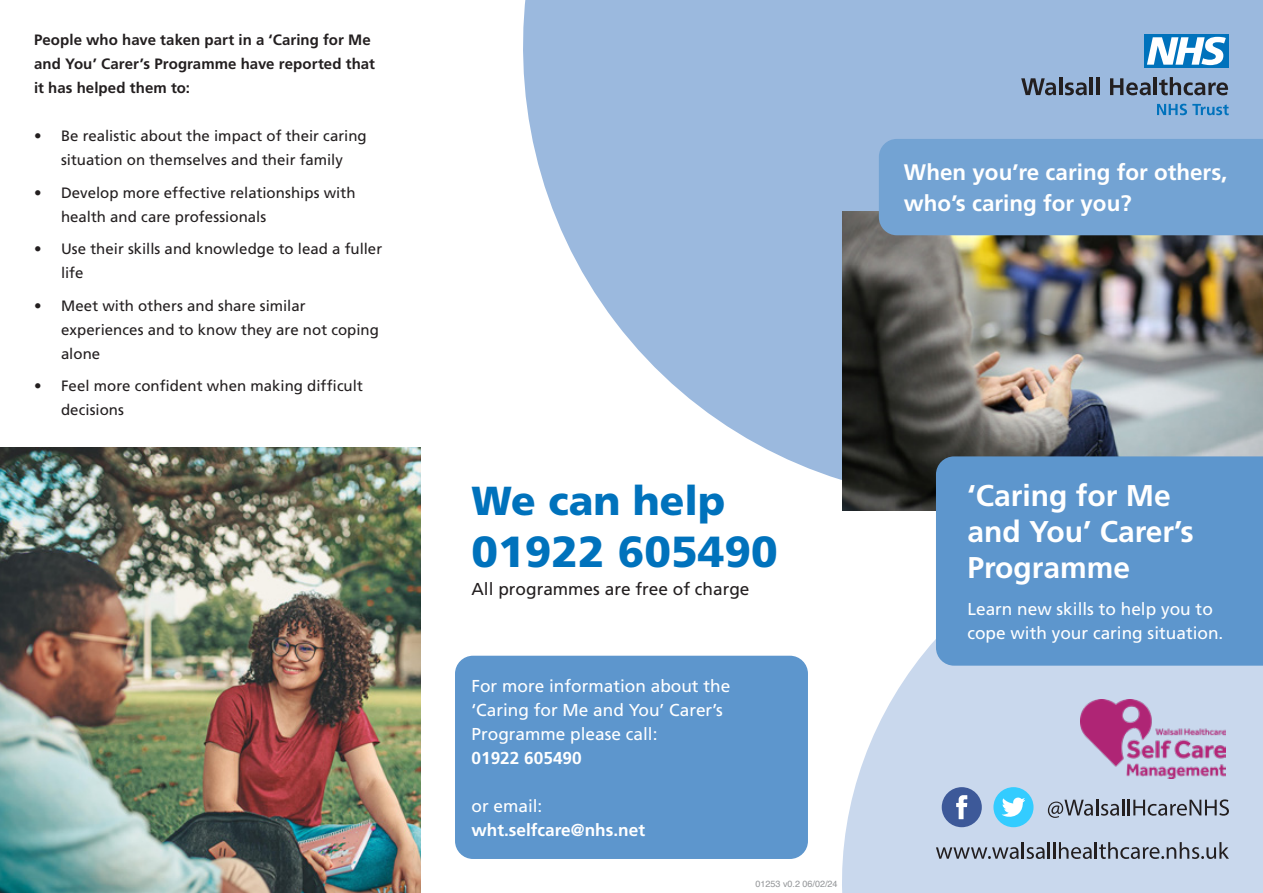
<style>
.page{position:relative;width:1263px;height:893px;background:#fff}
.page>*{position:absolute;margin:0;border:0;box-sizing:border-box;transform-origin:0 0}
.t1{font:900 43.5px "Frutiger LT Std";color:#0072bc}
.t2{font:900 40.5px "Frutiger LT Std";color:#0072bc}
.t3{font:700 30px/36px "Frutiger LT Std";color:#fff}
.t4{font:700 22.35px/31.2px "Frutiger LT Std";color:#fff}
.t5{font:17.25px/24px "Frutiger LT Std";color:#fff}
.t6{font:700 17.25px "Frutiger LT Std";color:#fff}
.t7{font:17.25px "Frutiger LT Std";color:#231f20}
.t8{font:15px/24px "Frutiger LT Std";color:#231f20}
.t9{font:700 15px/24px "Frutiger LT Std";letter-spacing:.005em;color:#231f20}
.t10{font:9px "Helvetica";color:#939598}
</style>
<div class="page">
<svg style="left:794px;top:639px;width:469px;height:254px;fill:#c9d8ed"></svg>
<svg style="left:523px;top:0;width:740px;height:480px;fill:#9bb9de"></svg>
<svg style="left:936px;top:842px;width:293px;height:17px;background:#9aa3b3"></svg>
<svg style="left:1048px;top:799px;width:181px;height:19px;background:#99a3b2"></svg>
<img style="left:842px;top:211px;width:421px;height:300px">
<img style="left:0;top:448px;width:421px;height:445px">
<div style="left:993px;top:787px;width:40px;height:40px;background:#3cf;border-radius:50%"></div>
<svg style="left:1002px;top:797px;width:23px;height:20px"></svg>
<div style="left:942px;top:787px;width:40px;height:40px;background:#3d5999;border-radius:50%"></div>
<svg style="left:956px;top:795px;width:11px;height:24px"></svg>
<div style="left:936px;top:456px;width:327px;height:210px;background:#5d96cd"></div>
<div style="left:455px;top:656px;width:353px;height:203px;background:#5d96cd;border-radius:18px"></div>
<img style="left:1080px;top:700px;width:146px;height:79px">
<div style="left:1144px;top:34px;width:85px;height:34px;background:#0072bc"></div>
<svg style="left:1147px;top:37px;width:79px;height:28px"></svg>
<svg style="left:1021px;top:78px;width:35px;height:17px"></svg>
<hr style="left:1059px;top:77px;width:3px;height:18px;background:#231f20">
<svg style="left:1065px;top:82px;width:22px;height:13px"></svg>
<hr style="left:1090px;top:77px;width:3px;height:18px;background:#231f20">
<hr style="left:1096px;top:77px;width:4px;height:18px;background:#231f20">
<svg style="left:1110px;top:78px;width:41px;height:17px"></svg>
<hr style="left:1154px;top:77px;width:3px;height:18px;background:#231f20">
<svg style="left:1159px;top:77px;width:69px;height:18px"></svg>
<svg style="left:1157px;top:104px;width:72px;height:11px"></svg>
<div style="left:879px;top:139px;width:384px;height:96px;background:#73a3d3"></div>
<p class="t9" style="left:34px;top:28px;width:343px">People who have taken part in a ‘Caring for Me and You’ Carer’s Programme have reported that it has helped them to:</p>
<p class="t8" style="left:34px;top:124px;width:334px;text-align:center">• Be realistic about the impact of their caring situation on themselves and their family</p>
<p class="t8" style="left:61px;top:181px;width:296px;text-indent:-27px">• Develop more effective relationships with health and care professionals</p>
<p class="t8" style="left:61px;top:237px;width:323px;text-indent:-27px">• Use their skills and knowledge to lead a fuller life</p>
<p class="t8" style="left:61px;top:294px;width:319px;text-indent:-27px">• Meet with others and share similar experiences and to know they are not coping alone</p>
<p class="t8" style="left:61px;top:374px;width:303px;text-indent:-27px">• Feel more confident when making difficult decisions</p>
<p class="t4" style="left:904px;top:157px;width:325px">When you’re caring for others, who’s caring for you?</p>
<p class="t2" style="left:471px;top:477px;width:255px">We can help</p>
<p class="t1" style="left:471px;top:526px;width:308px">01922 605490</p>
<p class="t7" style="left:471px;top:579px;width:280px">All programmes are free of charge</p>
<p class="t5" style="left:471px;top:674px;width:260px">For more information about the</p>
<p class="t5" style="left:471px;top:698px;width:253px">‘Caring for Me and You’ Carer’s<br>Programme please call:</p>
<p class="t6" style="left:471px;top:748px;width:112px">01922 605490</p>
<p class="t5" style="left:471px;top:794px;width:72px">or email:</p>
<p class="t6" style="left:471px;top:820px;width:175px">wht.selfcare@nhs.net</p>
<p class="t10" style="left:755px;top:877px;width:84px">01253 v0.2 06/02/24</p>
<p class="t3" style="left:967px;top:478px;width:228px">‘Caring for Me and You’ Carer’s<br>Programme</p>
<p class="t5" style="left:967px;top:597px;width:257px">Learn new skills to help you to cope with your caring situation.</p>
</div>
